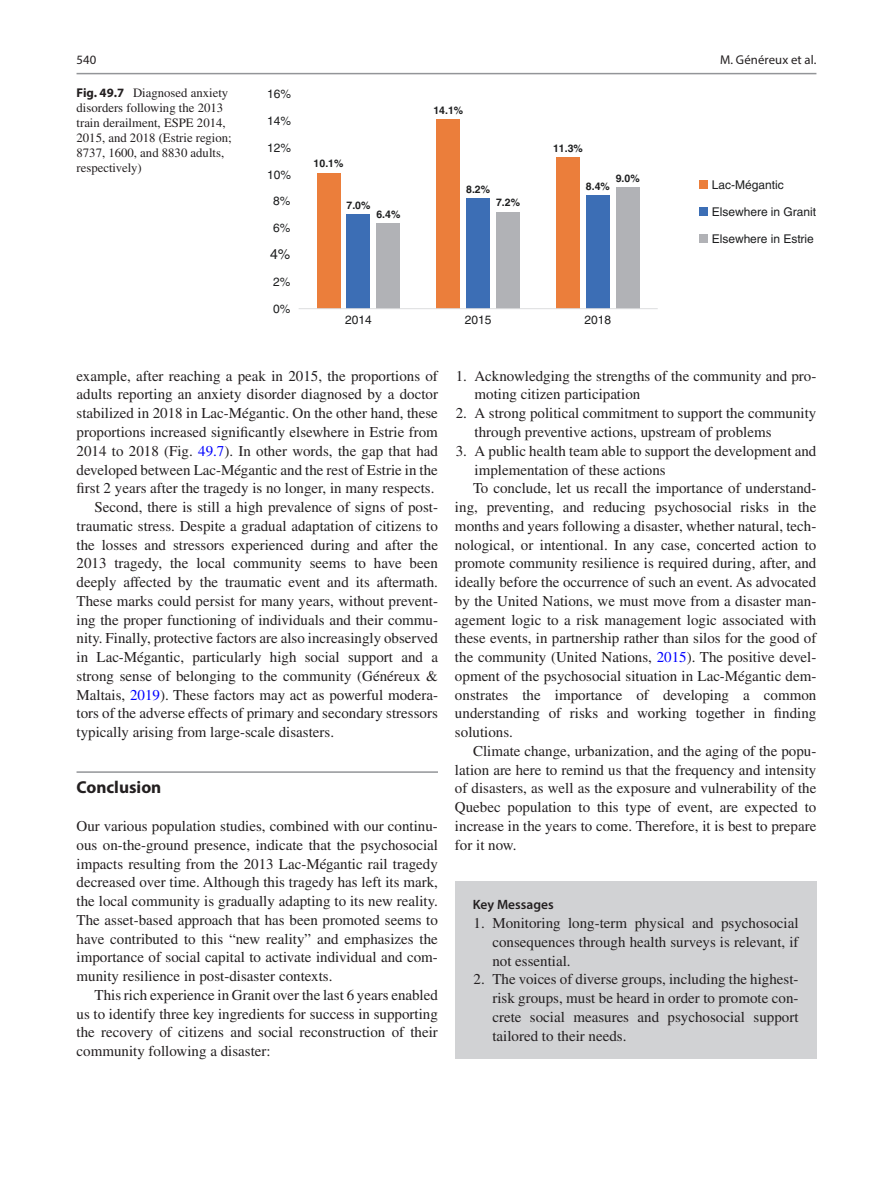
<style>
.page{position:relative;width:893px;height:1187px;background:#fff}
.page>*{position:absolute;margin:0;border:0;box-sizing:border-box;transform-origin:0 0}
.t1{font:700 17.25px "Myriad Pro";color:#231f20}
.t2{font:15px/18.8px "Times LT Std";color:#231f20;text-align:justify}
.t3{font:14.1px "Helvetica 6";color:#1d1e1f}
.t4{font:600 13.5px "Myriad Pro";color:#231f20}
.t5{font:12.75px/15px "Times LT Std";color:#231f20}
.t6{font:12.75px "Myriad Pro Regular 2";letter-spacing:.01em;color:#231f20}
.t7{font:12.75px "Myriad Pro";color:#231f20}
.t8{font:12px "Helvetica 6";color:#1d1e1f}
.t9{font:10.5px "Helvetica Bold 6";color:#1d1e1f}
.s1{font-family:"Myriad Pro";font-weight:700}
.s2{color:#00f}
</style>
<div class="page">
<hr style="left:77px;top:771px;width:361px;height:1px;background:#939598">
<div style="left:556px;top:157px;width:24px;height:152px;background:#eb7e3b"></div>
<div style="left:436px;top:119px;width:24px;height:190px;background:#eb7e3b"></div>
<div style="left:317px;top:173px;width:23px;height:136px;background:#eb7e3b"></div>
<div style="left:586px;top:196px;width:24px;height:113px;background:#3c6eb5"></div>
<div style="left:466px;top:198px;width:24px;height:111px;background:#3c6eb5"></div>
<div style="left:346px;top:214px;width:24px;height:95px;background:#3c6eb5"></div>
<div style="left:616px;top:187px;width:24px;height:122px;background:#b1b2b6"></div>
<div style="left:496px;top:212px;width:24px;height:97px;background:#b1b2b6"></div>
<div style="left:376px;top:223px;width:24px;height:86px;background:#b1b2b6"></div>
<hr style="left:299px;top:308px;width:359px;height:1px;background:#dcdddf">
<div style="left:699px;top:180px;width:9px;height:9px;background:#eb7e3b"></div>
<div style="left:699px;top:207px;width:9px;height:8px;background:#3c6eb5"></div>
<div style="left:699px;top:234px;width:9px;height:8px;background:#b1b2b6"></div>
<div style="left:455px;top:881px;width:361px;height:177px;background:#d1d2d4"></div>
<hr style="left:77px;top:73px;width:739px;height:1px;background:#939598">
<p class="t7" style="left:77px;top:52px;width:21px">540</p>
<p class="t5" style="left:77px;top:85px;width:157px"><span class="s1">Fig. 49.7</span> Diagnosed anxiety disorders following the 2013 train derailment, ESPE 2014,<br>2015, and 2018 (Estrie region;<br>8737, 1600, and 8830 adults, respectively)</p>
<p class="t8" style="left:267px;top:87px;width:25px">16%</p>
<p class="t8" style="left:267px;top:114px;width:26px">14%</p>
<p class="t8" style="left:267px;top:140px;width:26px">12%</p>
<p class="t8" style="left:267px;top:167px;width:26px">10%</p>
<p class="t8" style="left:273px;top:194px;width:19px">8%</p>
<p class="t8" style="left:273px;top:221px;width:19px">6%</p>
<p class="t3" style="left:270px;top:246px;width:22px">4%</p>
<p class="t8" style="left:273px;top:275px;width:19px">2%</p>
<p class="t8" style="left:273px;top:302px;width:19px">0%</p>
<p class="t9" style="left:314px;top:157px;width:31px">10.1%</p>
<p class="t9" style="left:346px;top:199px;width:25px">7.0%</p>
<p class="t9" style="left:376px;top:208px;width:25px">6.4%</p>
<p class="t9" style="left:433px;top:104px;width:31px">14.1%</p>
<p class="t9" style="left:553px;top:141px;width:31px">11.3%</p>
<p class="t9" style="left:616px;top:172px;width:25px">9.0%</p>
<p class="t9" style="left:466px;top:183px;width:25px">8.2%</p>
<p class="t9" style="left:586px;top:180px;width:25px">8.4%</p>
<p class="t9" style="left:496px;top:196px;width:25px">7.2%</p>
<p class="t8" style="left:345px;top:313px;width:28px">2014</p>
<p class="t8" style="left:465px;top:313px;width:28px">2015</p>
<p class="t8" style="left:585px;top:313px;width:28px">2018</p>
<p class="t6" style="left:720px;top:52px;width:98px">M. Généreux et al.</p>
<p class="t8" style="left:712px;top:178px;width:73px">Lac-Mégantic</p>
<p class="t8" style="left:712px;top:205px;width:106px">Elsewhere in Granit</p>
<p class="t8" style="left:712px;top:232px;width:104px">Elsewhere in Estrie</p>
<p class="t2" style="left:77px;top:366px;width:363px">example, after reaching a peak in 2015, the proportions of</p>
<p class="t2" style="left:77px;top:385px;width:363px">adults reporting an anxiety disorder diagnosed by a doctor</p>
<p class="t2" style="left:77px;top:404px;width:363px">stabilized in 2018 in Lac-Mégantic. On the other hand, these</p>
<p class="t2" style="left:77px;top:422px;width:363px">proportions increased significantly elsewhere in Estrie from</p>
<p class="t2" style="left:77px;top:441px;width:363px">2014 to 2018 (Fig. <span class="s2">49.7</span>). In other words, the gap that had</p>
<p class="t2" style="left:77px;top:460px;width:363px">developed between Lac-Mégantic and the rest of Estrie in the</p>
<p class="t2" style="left:77px;top:479px;width:359px">first 2 years after the tragedy is no longer, in many respects.</p>
<p class="t2" style="left:95px;top:497px;width:345px">Second, there is still a high prevalence of signs of post-</p>
<p class="t2" style="left:77px;top:516px;width:363px">traumatic stress. Despite a gradual adaptation of citizens to</p>
<p class="t2" style="left:77px;top:535px;width:363px">the losses and stressors experienced during and after the</p>
<p class="t2" style="left:77px;top:554px;width:363px">2013 tragedy, the local community seems to have been</p>
<p class="t2" style="left:77px;top:572px;width:363px">deeply affected by the traumatic event and its aftermath.</p>
<p class="t2" style="left:77px;top:591px;width:363px">These marks could persist for many years, without prevent-</p>
<p class="t2" style="left:77px;top:610px;width:363px">ing the proper functioning of individuals and their commu-</p>
<p class="t2" style="left:77px;top:629px;width:363px">nity. Finally, protective factors are also increasingly observed</p>
<p class="t2" style="left:77px;top:647px;width:363px">in Lac-Mégantic, particularly high social support and a</p>
<p class="t2" style="left:77px;top:666px;width:363px">strong sense of belonging to the community (Généreux &amp;</p>
<p class="t2" style="left:77px;top:685px;width:363px">Maltais, <span class="s2">2019</span>). These factors may act as powerful modera-</p>
<p class="t2" style="left:77px;top:704px;width:363px">tors of the adverse effects of primary and secondary stressors</p>
<p class="t2" style="left:77px;top:722px;width:259px">typically arising from large-scale disasters.</p>
<p class="t1" style="left:77px;top:776px;width:86px">Conclusion</p>
<p class="t2" style="left:77px;top:816px;width:363px">Our various population studies, combined with our continu&shy;ous on-the-ground presence, indicate that the psychosocial impacts resulting from the 2013 Lac-Mégantic rail tragedy decreased over time. Although this tragedy has left its mark, the local community is gradually adapting to its new reality.<br>The asset-based approach that has been promoted seems to have contributed to this “new reality” and emphasizes the importance of social capital to activate individual and com&shy;munity resilience in post-disaster contexts.</p>
<p class="t2" style="left:77px;top:985px;width:363px;text-indent:18px">This rich experience in Granit over the last 6 years enabled us to identify three key ingredients for success in supporting the recovery of citizens and social reconstruction of their community following a disaster:</p>
<p class="t2" style="left:474px;top:366px;width:343px;text-indent:-19px">1. Acknowledging the strengths of the community and pro&shy;moting citizen participation</p>
<p class="t2" style="left:474px;top:404px;width:343px;text-indent:-19px">2. A strong political commitment to support the community through preventive actions, upstream of problems</p>
<p class="t2" style="left:456px;top:441px;width:362px">3. A public health team able to support the development and</p>
<p class="t2" style="left:474px;top:460px;width:193px">implementation of these actions</p>
<p class="t2" style="left:473px;top:479px;width:345px">To conclude, let us recall the importance of understand-</p>
<p class="t2" style="left:455px;top:497px;width:363px">ing, preventing, and reducing psychosocial risks in the</p>
<p class="t2" style="left:455px;top:516px;width:363px">months and years following a disaster, whether natural, tech-</p>
<p class="t2" style="left:455px;top:535px;width:363px">nological, or intentional. In any case, concerted action to</p>
<p class="t2" style="left:455px;top:554px;width:363px">promote community resilience is required during, after, and</p>
<p class="t2" style="left:455px;top:572px;width:363px">ideally before the occurrence of such an event. As advocated</p>
<p class="t2" style="left:455px;top:591px;width:363px">by the United Nations, we must move from a disaster man-</p>
<p class="t2" style="left:455px;top:610px;width:363px">agement logic to a risk management logic associated with</p>
<p class="t2" style="left:455px;top:629px;width:363px">these events, in partnership rather than silos for the good of</p>
<p class="t2" style="left:455px;top:647px;width:363px">the community (United Nations, <span class="s2">2015</span>). The positive devel-</p>
<p class="t2" style="left:455px;top:666px;width:363px">opment of the psychosocial situation in Lac-Mégantic dem-</p>
<p class="t2" style="left:455px;top:685px;width:363px">onstrates the importance of developing a common</p>
<p class="t2" style="left:455px;top:704px;width:363px">understanding of risks and working together in finding</p>
<p class="t2" style="left:455px;top:722px;width:59px">solutions.</p>
<p class="t2" style="left:473px;top:741px;width:345px">Climate change, urbanization, and the aging of the popu-</p>
<p class="t2" style="left:455px;top:760px;width:363px">lation are here to remind us that the frequency and intensity</p>
<p class="t2" style="left:455px;top:779px;width:363px">of disasters, as well as the exposure and vulnerability of the</p>
<p class="t2" style="left:455px;top:797px;width:363px">Quebec population to this type of event, are expected to</p>
<p class="t2" style="left:455px;top:816px;width:363px">increase in the years to come. Therefore, it is best to prepare</p>
<p class="t2" style="left:455px;top:835px;width:63px">for it now.</p>
<p class="t4" style="left:473px;top:896px;width:82px">Key Messages</p>
<p class="t2" style="left:492px;top:913px;width:308px;text-indent:-19px">1. Monitoring long-term physical and psychosocial consequences through health surveys is relevant, if not essential.</p>
<p class="t2" style="left:492px;top:969px;width:308px;text-indent:-19px">2. The voices of diverse groups, including the highest&shy;risk groups, must be heard in order to promote con&shy;crete social measures and psychosocial support tailored to their needs.</p>
</div>
